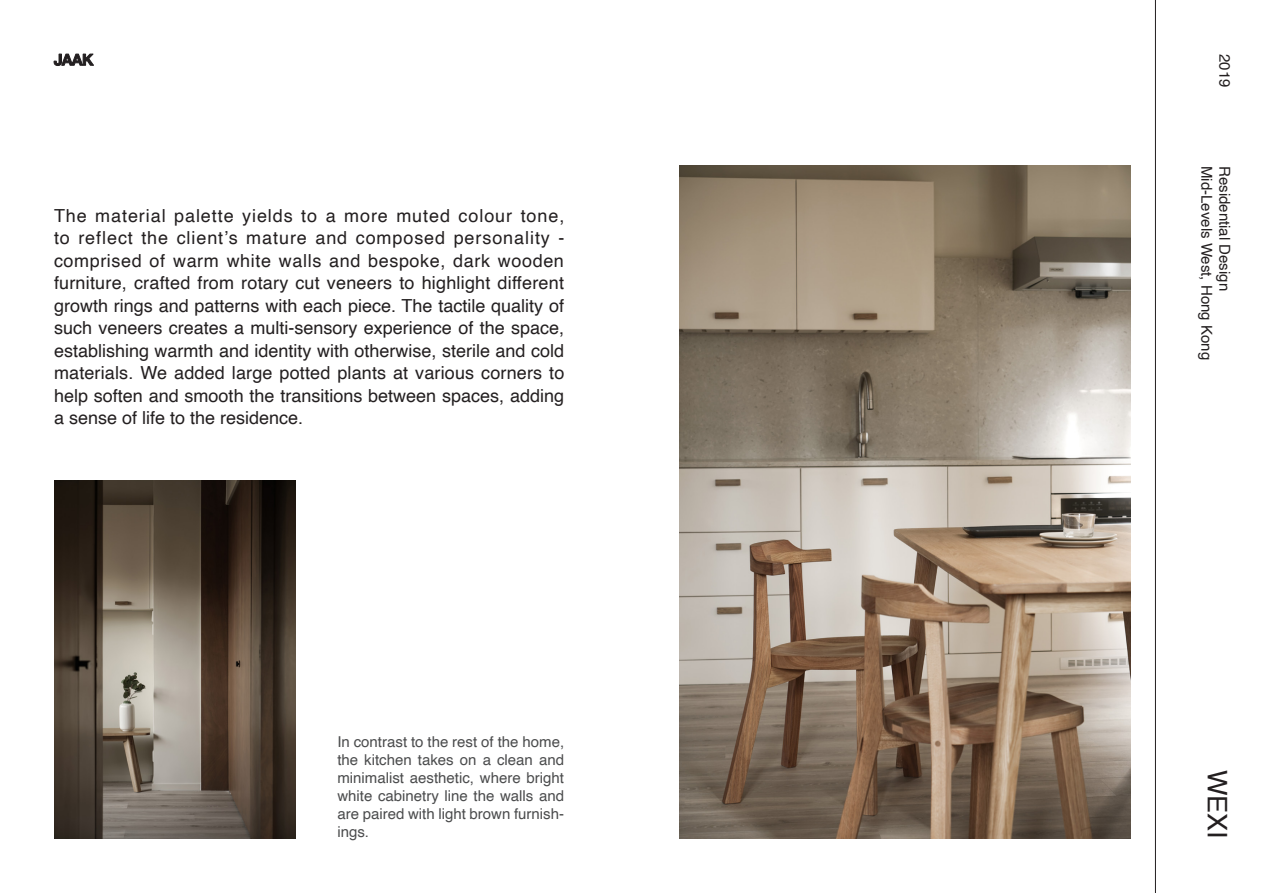
<style>
.page{position:relative;width:1263px;height:893px;background:#fff}
.page>*{position:absolute;margin:0;border:0;box-sizing:border-box;transform-origin:0 0}
.t1{font:27px "Helvetica";color:#231f20}
.t2{font:18px/22.5px "Helvetica";color:#231f20;text-align:justify}
.t3{font:15px/18px "Helvetica";color:#4b4c4d;text-align:justify}
.t4{font:15px "Helvetica";color:#231f20}
</style>
<div class="page">
<svg style="left:54px;top:54px;width:39px;height:12px"></svg>
<hr style="left:1155px;top:0;width:1px;height:893px;background:#231f20">
<img style="left:680px;top:166px;width:450px;height:673px">
<img style="left:54px;top:481px;width:241px;height:358px">
<p class="t2" style="left:54px;top:205px;width:512px">The material palette yields to a more muted colour tone, to reflect the client’s mature and composed personality - comprised of warm white walls and bespoke, dark wooden furniture, crafted from rotary cut veneers to highlight different growth rings and patterns with each piece. The tactile quality of such veneers creates a multi-sensory experience of the space, establishing warmth and identity with otherwise, sterile and cold materials. We added large potted plants at various corners to help soften and smooth the transitions between spaces, adding a sense of life to the residence.</p>
<p class="t3" style="left:337px;top:733px;width:228px">In contrast to the rest of the home, the kitchen takes on a clean and minimalist aesthetic, where bright white cabinetry line the walls and are paired with light brown furnish&shy;ings.</p>
<p class="t4" style="left:1236px;top:54px;width:35px;rotate:90deg">2019</p>
<p class="t4" style="left:1218px;top:166px;width:195px;rotate:90deg">Mid-Levels West, Hong Kong</p>
<p class="t4" style="left:1236px;top:166px;width:127px;rotate:90deg">Residential Design</p>
<p class="t1" style="left:1238px;top:770px;width:71px;rotate:90deg">WEXI</p>
</div>
